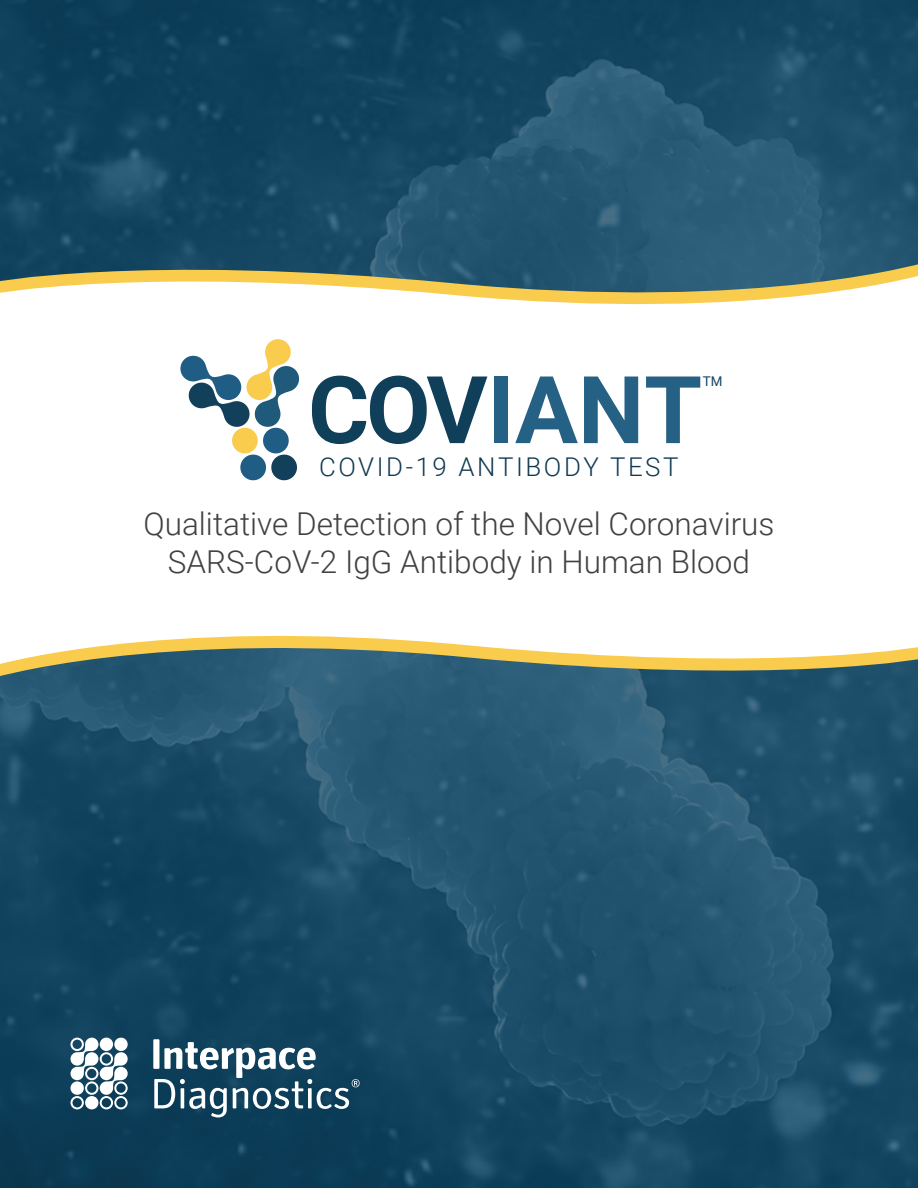
<style>
.page{position:relative;width:918px;height:1188px;background:#fff}
.page>*{position:absolute;margin:0;border:0;box-sizing:border-box;transform-origin:0 0}
.t1{font:700 93.75px "Roboto";color:#256184}
.t2{font:300 31.5px/37.8px "Roboto";color:#414042;text-align:center}
.t3{font:300 25.8px "Roboto";letter-spacing:.1em;color:#103951}
.t4{font:13.35px "Roboto";color:#134464}
.s1{color:#103f59}
</style>
<div class="page">
<img style="left:0;top:0;width:918px;height:1188px">
<svg style="left:70px;top:1038px;width:58px;height:71px"></svg>
<div style="left:153px;top:1039px;width:6px;height:30px;background:#fff"></div>
<svg style="left:154px;top:1042px;width:206px;height:76px"></svg>
<svg style="left:0;top:253px;width:918px;height:12px;background:#20516c"></svg>
<svg style="left:0;top:265px;width:918px;height:261px"></svg>
<svg style="left:0;top:675px;width:918px;height:12px;background:#275873"></svg>
<svg style="left:0;top:526px;width:918px;height:149px"></svg>
<svg style="left:180px;top:339px;width:121px;height:143px"></svg>
<h1 class="t1" style="left:308px;top:344px;width:396px"><span class="s1">COV</span>IANT</h1>
<p class="t4" style="left:703px;top:372px;width:21px">TM</p>
<p class="t3" style="left:319px;top:448px;width:361px">COVID-19 ANTIBODY TEST</p>
<p class="t2" style="left:143px;top:504px;width:633px">Qualitative Detection of the Novel Coronavirus<br>SARS-CoV-2 IgG Antibody in Human Blood</p>
</div>
